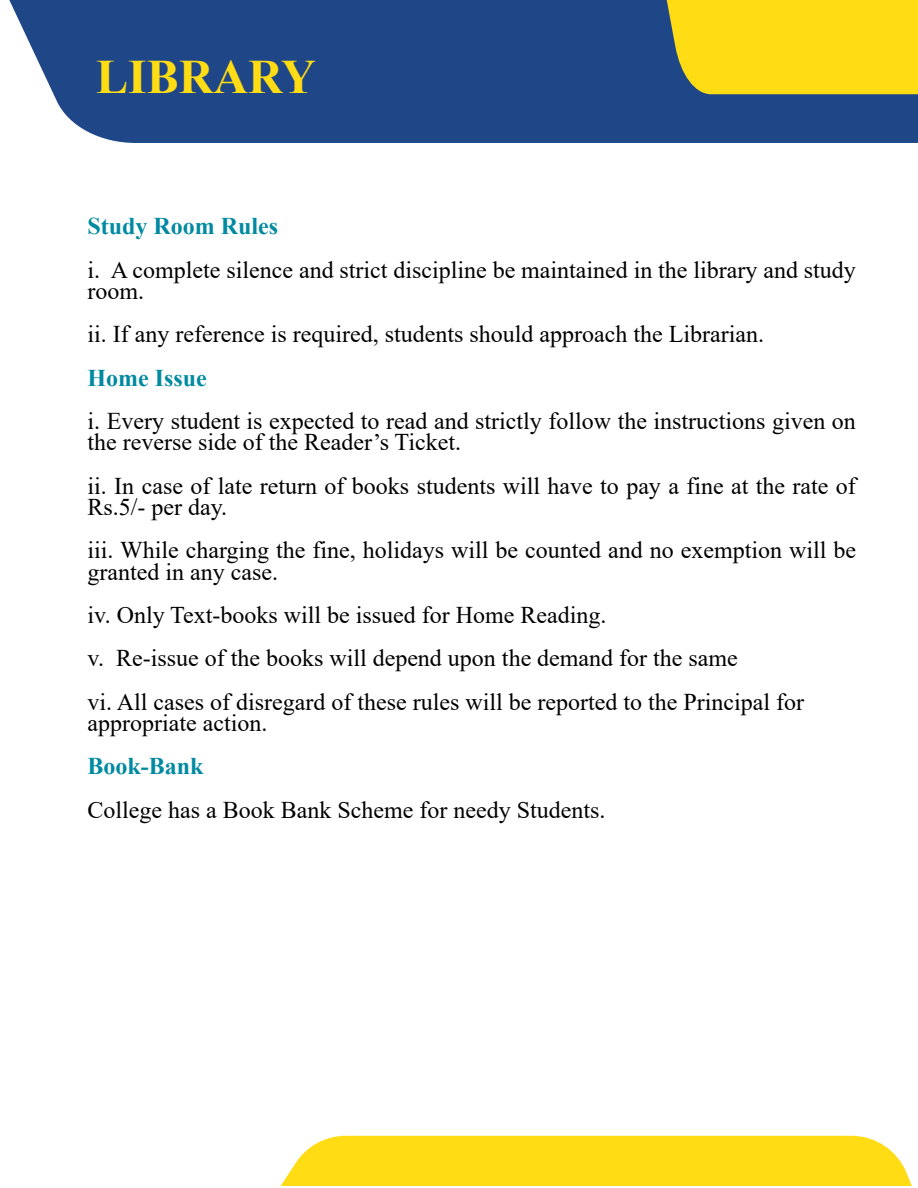
<style>
.page{position:relative;width:918px;height:1188px;background:#fff}
.page>*{position:absolute;margin:0;border:0;box-sizing:border-box;transform-origin:0 0}
.t1{font:700 48px "Times New Roman";color:#ffdc13}
.t2{font:24px/21.6px "Times New Roman";color:#010101}
.t3{font:700 24px "Times New Roman";color:#008aa1}
</style>
<div class="page">
<div style="left:359px;top:1136px;width:553px;height:49px;background:#ffdc13"></div>
<svg style="left:281px;top:1135px;width:78px;height:50px"></svg>
<div style="left:9px;top:0;width:909px;height:143px;background:#1f4788"></div>
<svg style="left:641px;top:0;width:277px;height:94px;background:#e1c822"></svg>
<h1 class="t1" style="left:96px;top:61px;width:221px">LIBRARY</h1>
<p class="t3" style="left:88px;top:218px;width:192px">Study Room Rules</p>
<p class="t2" style="left:88px;top:261px;width:770px">i. A complete silence and strict discipline be maintained in the library and study room.</p>
<p class="t2" style="left:88px;top:326px;width:678px">ii. If any reference is required, students should approach the Librarian.</p>
<p class="t3" style="left:88px;top:369px;width:121px">Home Issue</p>
<p class="t2" style="left:88px;top:412px;width:770px">i. Every student is expected to read and strictly follow the instructions given on the reverse side of the Reader’s Ticket.</p>
<p class="t2" style="left:88px;top:477px;width:770px">ii. In case of late return of books students will have to pay a fine at the rate of<br>Rs.5/- per day.</p>
<p class="t2" style="left:88px;top:542px;width:770px">iii. While charging the fine, holidays will be counted and no exemption will be granted in any case.</p>
<p class="t2" style="left:88px;top:596px;width:718px;line-height:43.2px">iv. Only Text-books will be issued for Home Reading.<br>v. Re-issue of the books will depend upon the demand for the same<br>vi. All cases of disregard of these rules will be reported to the Principal for</p>
<p class="t2" style="left:88px;top:715px;width:181px">appropriate action.</p>
<p class="t3" style="left:88px;top:758px;width:118px">Book-Bank</p>
<p class="t2" style="left:88px;top:801px;width:519px">College has a Book Bank Scheme for needy Students.</p>
</div>
